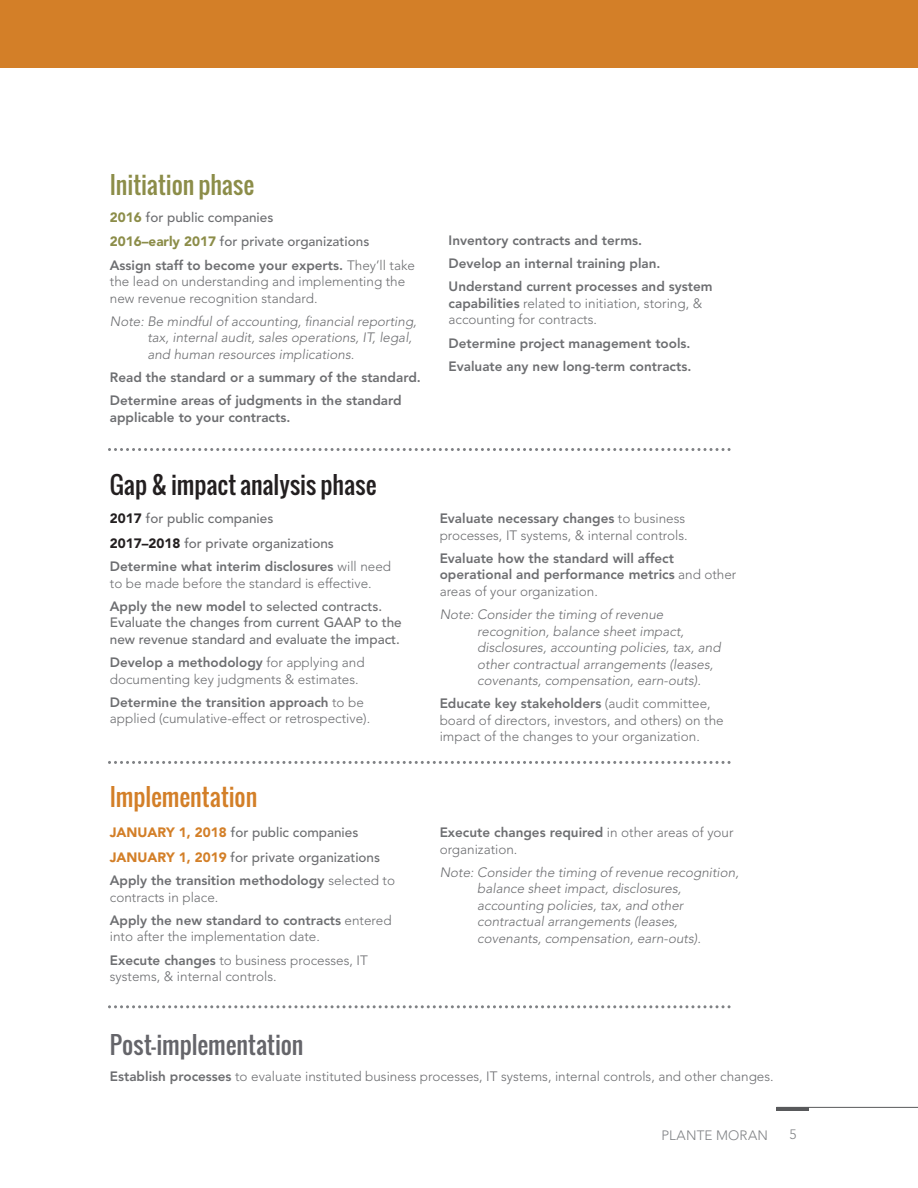
<style>
.page{position:relative;width:918px;height:1188px;background:#fff}
.page>*{position:absolute;margin:0;border:0;box-sizing:border-box;transform-origin:0 0}
.t1{font:24px "Oswald";letter-spacing:.005em;color:#231f20}
.t2{font:24px "Oswald";letter-spacing:.005em;color:#65656a}
.t3{font:24px "Oswald";color:#8c8d49}
.t4{font:24px "Oswald";letter-spacing:-.005em;color:#d37f28}
.t5{font:300 13.5px/16.5px "Avenir LT Std";color:#6d6e71}
.t6{font:italic 300 13.5px/16.5px "Avenir LT Std";color:#6d6e71}
.t7{font:800 13.5px/23.2px "Avenir LT Std";color:#6d6e71}
.t8{font:500 13.5px/24.8px "Avenir LT Std";color:#6d6e71}
.t9{font:300 13.5px "Avenir LT Std";letter-spacing:.01em;color:#808285}
.s1{font-weight:900;color:#8c8d49}
.s2{font-weight:800}
.s3{font-weight:900;color:#231f20}
.s4{font-weight:900;color:#d37f28}
.s5{font-weight:300}
</style>
<div class="page">
<hr style="left:777px;top:1107px;width:141px;height:1px;background:#58595b">
<hr style="left:777px;top:1107px;width:32px;height:3px;background:#58595b">
<div style="left:0;top:0;width:918px;height:68px;background:#d37f28"></div>
<svg style="left:108px;top:448px;width:623px;height:3px"></svg>
<svg style="left:108px;top:761px;width:623px;height:3px"></svg>
<svg style="left:108px;top:1005px;width:623px;height:3px"></svg>
<h1 class="t3" style="left:110px;top:166px;width:146px">Initiation phase</h1>
<p class="t8" style="left:110px;top:205px;width:261px"><span class="s1">2016</span> for public companies<br><span class="s1">2016–early 2017</span> for private organizations</p>
<p class="t5" style="left:110px;top:257px;width:307px"><span class="s2">Assign staff to become your experts.</span> They’ll take the lead on understanding and implementing the new revenue recognition standard.</p>
<p class="t6" style="left:147px;top:313px;width:271px;text-indent:-38px">Note: Be mindful of accounting, financial reporting, tax, internal audit, sales operations, IT, legal, and human resources implications.</p>
<p class="t7" style="left:110px;top:366px;width:312px">Read the standard or a summary of the standard.<br>Determine areas of judgments in the standard</p>
<p class="t7" style="left:110px;top:406px;width:182px">applicable to your contracts.</p>
<h1 class="t1" style="left:110px;top:466px;width:268px">Gap &amp; impact analysis phase</h1>
<p class="t8" style="left:110px;top:506px;width:225px"><span class="s3">2017</span> for public companies<br><span class="s3">2017–2018</span> for private organizations</p>
<p class="t5" style="left:110px;top:558px;width:283px"><span class="s2">Determine what interim disclosures</span> will need to be made before the standard is effective.</p>
<p class="t8" style="left:110px;top:598px;width:293px;line-height:16.5px"><span class="s2">Apply the new model</span> to selected contracts.<br>Evaluate the changes from current GAAP to the new revenue standard and evaluate the impact.</p>
<p class="t5" style="left:110px;top:654px;width:256px"><span class="s2">Develop a methodology</span> for applying and documenting key judgments &amp; estimates.</p>
<p class="t5" style="left:110px;top:694px;width:262px"><span class="s2">Determine the transition approach</span> to be applied (cumulative-effect or retrospective).</p>
<h1 class="t4" style="left:110px;top:779px;width:149px">Implementation</h1>
<p class="t8" style="left:110px;top:820px;width:272px"><span class="s4">JANUARY 1, 2018</span> for public companies<br><span class="s4">JANUARY 1, 2019</span> for private organizations</p>
<p class="t7" style="left:110px;top:872px;width:287px;line-height:16.5px">Apply the transition methodology <span class="s5">selected to contracts in place.</span></p>
<p class="t5" style="left:110px;top:912px;width:283px"><span class="s2">Apply the new standard to contracts</span> entered into after the implementation date.</p>
<p class="t5" style="left:110px;top:952px;width:259px"><span class="s2">Execute changes</span> to business processes, IT systems, &amp; internal controls.</p>
<h1 class="t2" style="left:110px;top:1026px;width:195px">Post-implementation</h1>
<p class="t7" style="left:449px;top:229px;width:265px">Inventory contracts and terms.<br>Develop an internal training plan.<br>Understand current processes and system</p>
<p class="t5" style="left:449px;top:295px;width:255px"><span class="s2">capabilities</span> related to initiation, storing, &amp; accounting for contracts.</p>
<p class="t7" style="left:449px;top:331px;width:244px">Determine project management tools.<br>Evaluate any new long-term contracts.</p>
<p class="t5" style="left:440px;top:510px;width:249px"><span class="s2">Evaluate necessary changes</span> to business processes, IT systems, &amp; internal controls.</p>
<p class="t7" style="left:440px;top:550px;width:298px;line-height:16.5px">Evaluate how the standard will affect operational and performance metrics <span class="s5">and other areas of your organization.</span></p>
<p class="t6" style="left:477px;top:606px;width:245px;text-indent:-38px">Note: Consider the timing of revenue recognition, balance sheet impact, disclosures, accounting policies, tax, and other contractual arrangements (leases, covenants, compensation, earn-outs).</p>
<p class="t5" style="left:440px;top:695px;width:285px"><span class="s2">Educate key stakeholders</span> (audit committee, board of directors, investors, and others) on the impact of the changes to your organization.</p>
<p class="t5" style="left:440px;top:824px;width:295px"><span class="s2">Execute changes required</span> in other areas of your organization.</p>
<p class="t6" style="left:477px;top:864px;width:263px;text-indent:-38px">Note: Consider the timing of revenue recognition, balance sheet impact, disclosures, accounting policies, tax, and other contractual arrangements (leases, covenants, compensation, earn-outs).</p>
<p class="t5" style="left:110px;top:1068px;width:665px"><span class="s2">Establish processes</span> to evaluate instituted business processes, IT systems, internal controls, and other changes.</p>
<p class="t9" style="left:662px;top:1127px;width:108px">PLANTE MORAN</p>
<p class="t9" style="left:789px;top:1127px;width:9px">5</p>
</div>
